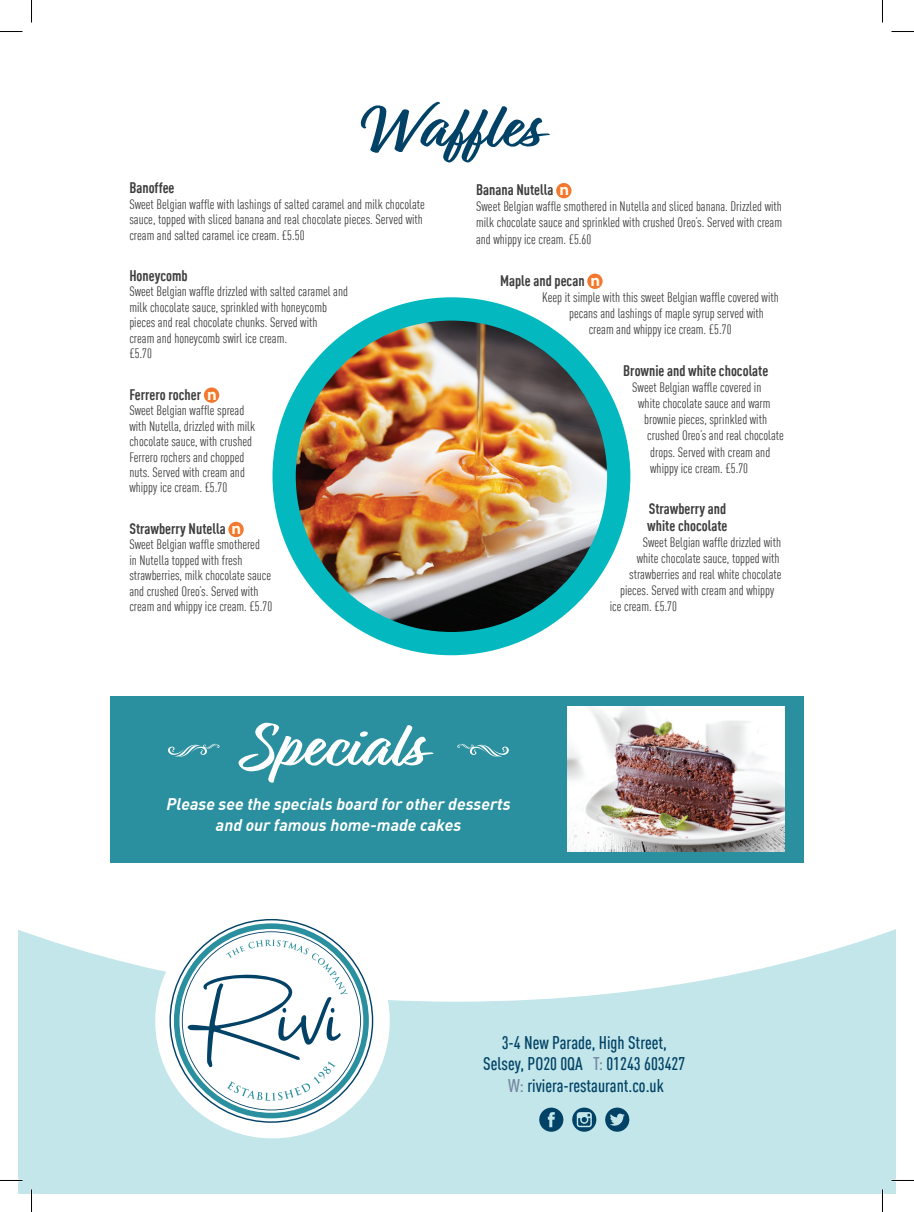
<style>
.page{position:relative;width:914px;height:1212px;background:#fff}
.page>*{position:absolute;margin:0;border:0;box-sizing:border-box;transform-origin:0 0}
.t1{font:700 66px "Relation Two";color:#fff}
.t2{font:700 66px "Relation Two";color:#024266}
.t3{font:500 18px/21.6px "DIN Cond";color:#024266;text-align:center}
.t4{font:italic 700 16.5px/20.9px "DIN";color:#fff;text-align:center}
.t5{font:700 15px/16.2px "DIN Cond";color:#3e3e3f}
.t6{font:13.5px/15.5px "DIN Cond";color:#3e3e3f}
.s1{font-family:"Edmondsans";font-size:16.5px;color:#fffdee}
.s2{color:#7585a0}
</style>
<div class="page">
<div style="left:205px;top:388px;width:13px;height:14px;background:#f3772e;border-radius:50%"></div>
<div style="left:204px;top:387px;width:15px;height:15px;border:2px solid #f3772e;border-radius:50%"></div>
<div style="left:229px;top:522px;width:14px;height:14px;background:#f3772e;border-radius:50%"></div>
<div style="left:228px;top:521px;width:16px;height:16px;border:2px solid #f3772e;border-radius:50%"></div>
<div style="left:557px;top:184px;width:13px;height:13px;background:#f3772e;border-radius:50%"></div>
<div style="left:556px;top:183px;width:15px;height:15px;border:2px solid #f3772e;border-radius:50%"></div>
<div style="left:588px;top:274px;width:13px;height:14px;background:#f3772e;border-radius:50%"></div>
<div style="left:587px;top:273px;width:15px;height:16px;border:2px solid #f3772e;border-radius:50%"></div>
<div style="left:272px;top:297px;width:358px;height:358px;background:#03b9bf;border-radius:50%"></div>
<img style="left:296px;top:320px;width:311px;height:311px;border-radius:156px">
<div style="left:110px;top:696px;width:693px;height:166px;background:#2a8f9e"></div>
<svg style="left:457px;top:743px;width:52px;height:14px"></svg>
<svg style="left:168px;top:743px;width:52px;height:14px"></svg>
<img style="left:567px;top:706px;width:217px;height:145px">
<svg style="left:19px;top:929px;width:876px;height:263px;fill:#c2e6e9"></svg>
<div style="left:155px;top:903px;width:234px;height:235px;background:#fff;border-radius:50%"></div>
<svg style="left:169px;top:919px;width:204px;height:203px"></svg>
<svg style="left:539px;top:1107px;width:24px;height:24px"></svg>
<svg style="left:572px;top:1107px;width:24px;height:24px"></svg>
<svg style="left:605px;top:1107px;width:24px;height:24px"></svg>
<hr style="left:881px;top:1189px;width:2px;height:22px;background:#fff">
<svg style="left:0;top:31px;width:22px;height:1px"></svg>
<svg style="left:891px;top:31px;width:22px;height:1px"></svg>
<svg style="left:31px;top:0;width:1px;height:22px"></svg>
<svg style="left:31px;top:1189px;width:1px;height:22px"></svg>
<svg style="left:882px;top:0;width:1px;height:22px"></svg>
<svg style="left:882px;top:1189px;width:1px;height:22px"></svg>
<h1 class="t2" style="left:364px;top:89px;width:176px">Waffles</h1>
<p class="t5" style="left:129px;top:179px;width:47px">Banoffee</p>
<p class="t6" style="left:129px;top:196px;width:297px">Sweet Belgian waffle with lashings of salted caramel and milk chocolate sauce, topped with sliced banana and real chocolate pieces. Served with cream and salted caramel ice cream. £5.50</p>
<p class="t5" style="left:129px;top:267px;width:60px">Honeycomb</p>
<p class="t6" style="left:129px;top:283px;width:220px">Sweet Belgian waffle drizzled with salted caramel and milk chocolate sauce, sprinkled with honeycomb pieces and real chocolate chunks. Served with<br>cream and honeycomb swirl ice cream.<br>£5.70</p>
<p class="t5" style="left:129px;top:385px;width:89px">Ferrero rocher <span class="s1">n</span></p>
<p class="t6" style="left:129px;top:402px;width:127px">Sweet Belgian waffle spread with Nutella, drizzled with milk chocolate sauce, with crushed<br>Ferrero rochers and chopped nuts. Served with cream and whippy ice cream. £5.70</p>
<p class="t5" style="left:129px;top:520px;width:113px">Strawberry Nutella <span class="s1">n</span></p>
<p class="t6" style="left:129px;top:536px;width:144px">Sweet Belgian waffle smothered<br>in Nutella topped with fresh strawberries, milk chocolate sauce and crushed Oreo’s. Served with cream and whippy ice cream. £5.70</p>
<p class="t5" style="left:476px;top:181px;width:94px">Banana Nutella <span class="s1">n</span></p>
<p class="t6" style="left:476px;top:198px;width:307px;line-height:16.2px;text-align:justify">Sweet Belgian waffle smothered in Nutella and sliced banana. Drizzled with milk chocolate sauce and sprinkled with crushed Oreo’s. Served with cream and whippy ice cream. £5.60</p>
<p class="t5" style="left:500px;top:272px;width:102px">Maple and pecan <span class="s1">n</span></p>
<p class="t6" style="left:542px;top:289px;width:238px">Keep it simple with this sweet Belgian waffle covered with</p>
<p class="t6" style="left:569px;top:305px;width:196px">pecans and lashings of maple syrup served with</p>
<p class="t6" style="left:588px;top:321px;width:144px">cream and whippy ice cream. £5.70</p>
<p class="t5" style="left:623px;top:362px;width:147px">Brownie and white chocolate</p>
<p class="t6" style="left:632px;top:379px;width:131px">Sweet Belgian waffle covered in</p>
<p class="t6" style="left:638px;top:395px;width:134px">white chocolate sauce and warm</p>
<p class="t6" style="left:644px;top:411px;width:124px">brownie pieces, sprinkled with</p>
<p class="t6" style="left:647px;top:427px;width:138px">crushed Oreo’s and real chocolate</p>
<p class="t6" style="left:650px;top:444px;width:121px">drops. Served with cream and</p>
<p class="t6" style="left:650px;top:460px;width:99px">whippy ice cream. £5.70</p>
<p class="t5" style="left:647px;top:500px;width:82px">Strawberry and white chocolate</p>
<p class="t6" style="left:642px;top:534px;width:140px">Sweet Belgian waffle drizzled with</p>
<p class="t6" style="left:636px;top:550px;width:144px">white chocolate sauce, topped with</p>
<p class="t6" style="left:629px;top:566px;width:154px">strawberries and real white chocolate</p>
<p class="t6" style="left:620px;top:582px;width:156px">pieces. Served with cream and whippy</p>
<p class="t6" style="left:609px;top:598px;width:69px">ice cream. £5.70</p>
<h1 class="t1" style="left:245px;top:707px;width:178px">Specials</h1>
<p class="t4" style="left:167px;top:792px;width:345px">Please see the specials board for other desserts and our famous home-made cakes</p>
<h2 class="t3" style="left:483px;top:1030px;width:203px">3-4 New Parade, High Street,<br>Selsey, PO20 0QA <span class="s2">T:</span> 01243 603427<br><span class="s2">W:</span> riviera-restaurant.co.uk</h2>
</div>
